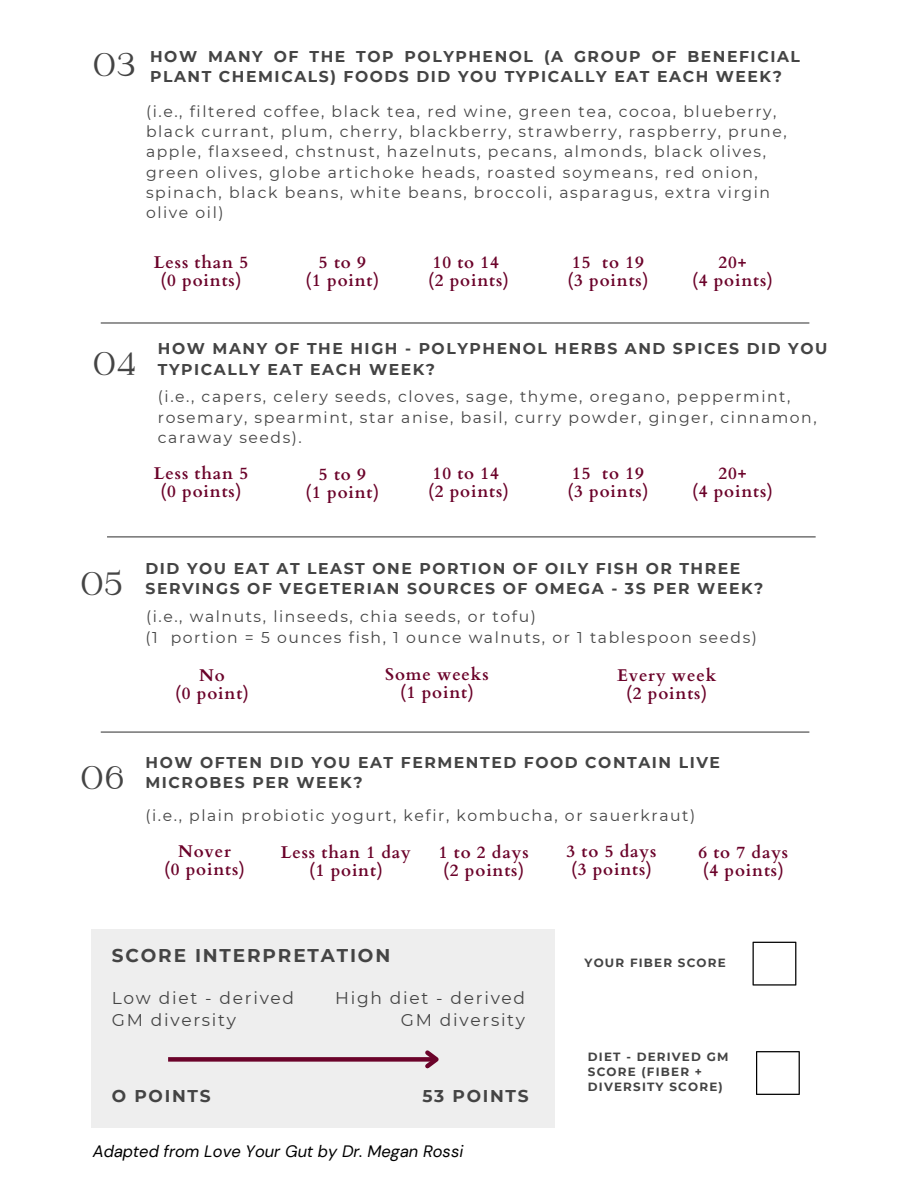
<style>
.page{position:relative;width:918px;height:1188px;background:#fff}
.page>*{position:absolute;margin:0;border:0;box-sizing:border-box;transform-origin:0 0}
.t1{font:35.7px "Catchy Mager";letter-spacing:.05em;color:#444}
.t2{font:700 18.45px "Montserrat";letter-spacing:.1em;color:#444}
.t3{font:700 17.1px/18.1px "Cardo";letter-spacing:.05em;color:#6b032a;text-align:center}
.t4{font:17.1px/21.3px "Montserrat";letter-spacing:.1em;color:#444}
.t5{font:700 17.1px "Montserrat";letter-spacing:.1em;color:#444}
.t6{font:italic 16.5px "DM Sans";color:#000}
.t7{font:15.6px/20.2px "Montserrat";letter-spacing:.1em;color:#444}
.t8{font:700 15.6px/20.2px "Montserrat";letter-spacing:.1em;color:#444}
.t9{font:700 11.85px/14.9px "Montserrat";letter-spacing:.1em;color:#444}
</style>
<div class="page">
<hr style="left:101px;top:322px;width:708px;height:2px;background:#444">
<hr style="left:107px;top:536px;width:709px;height:1px;background:#444">
<hr style="left:101px;top:732px;width:708px;height:1px;background:#444">
<svg style="left:753px;top:942px;width:43px;height:44px"></svg>
<svg style="left:756px;top:1051px;width:44px;height:44px"></svg>
<div style="left:92px;top:929px;width:463px;height:199px;background:#eee"></div>
<div style="left:168px;top:1057px;width:268px;height:5px;background:#6b032a"></div>
<svg style="left:421px;top:1050px;width:18px;height:19px"></svg>
<p class="t1" style="left:93px;top:48px;width:44px">03</p>
<h4 class="t8" style="left:150px;top:46px;width:651px">HOW MANY OF THE TOP POLYPHENOL (A GROUP OF BENEFICIAL<br>PLANT CHEMICALS) FOODS DID YOU TYPICALLY EAT EACH WEEK?</h4>
<h2 class="t7" style="left:146px;top:101px;width:642px">(i.e., filtered coffee, black tea, red wine, green tea, cocoa, blueberry, black currant, plum, cherry, blackberry, strawberry, raspberry, prune, apple, flaxseed, chstnust, hazelnuts, pecans, almonds, black olives, green olives, globe artichoke heads, roasted soymeans, red onion, spinach, black beans, white beans, broccoli, asparagus, extra virgin olive oil)</h2>
<h2 class="t3" style="left:154px;top:253px;width:96px">Less than 5 (0 points)</h2>
<h2 class="t3" style="left:306px;top:254px;width:75px">5to9<br>(1 point)</h2>
<h2 class="t3" style="left:428px;top:253px;width:82px;text-align:left">10 to 14 (2 points)</h2>
<p class="t3" style="left:568px;top:253px;width:82px;text-align:left">15 to 19 (3 points)</p>
<h4 class="t3" style="left:692px;top:253px;width:82px">20+<br>(4 points)</h4>
<h5 class="t1" style="left:93px;top:347px;width:44px">04</h5>
<h2 class="t8" style="left:158px;top:339px;width:671px">HOW MANY OF THE HIGH - POLYPHENOL HERBS AND SPICES DID YOU<br>TYPICALLY EAT EACH WEEK?</h2>
<h2 class="t7" style="left:158px;top:387px;width:660px">(i.e., capers, celery seeds, cloves, sage, thyme, oregano, peppermint, rosemary, spearmint, star anise, basil, curry powder, ginger, cinnamon, caraway seeds).</h2>
<h5 class="t3" style="left:154px;top:465px;width:96px">Less than 5 (0 points)</h5>
<h2 class="t3" style="left:306px;top:465px;width:75px">5to9<br>(1 point)</h2>
<h2 class="t3" style="left:428px;top:465px;width:82px;text-align:left">10 to 14 (2 points)</h2>
<h2 class="t3" style="left:568px;top:465px;width:82px;text-align:left">15 to 19 (3 points)</h2>
<h2 class="t3" style="left:692px;top:465px;width:82px">20+<br>(4 points)</h2>
<p class="t1" style="left:80px;top:567px;width:43px">05</p>
<h4 class="t8" style="left:145px;top:558px;width:619px">DID YOU EAT AT LEAST ONE PORTION OF OILY FISH OR THREE<br>SERVINGS OF VEGETERIAN SOURCES OF OMEGA - 3S PER WEEK?</h4>
<h5 class="t7" style="left:146px;top:606px;width:391px">(i.e., walnuts, linseeds, chia seeds, or tofu)</h5>
<h2 class="t7" style="left:145px;top:627px;width:613px">(1 portion = 5 ounces fish, 1 ounce walnuts, or 1 tablespoon seeds)</h2>
<h2 class="t3" style="left:175px;top:667px;width:75px">No<br>(0 point)</h2>
<h2 class="t3" style="left:385px;top:666px;width:105px">Some weeks (1 point)</h2>
<h2 class="t3" style="left:617px;top:667px;width:101px">Every week (2 points)</h2>
<h5 class="t1" style="left:80px;top:761px;width:45px">06</h5>
<h2 class="t8" style="left:145px;top:752px;width:576px">HOW OFTEN DID YOU EAT FERMENTED FOOD CONTAIN LIVE<br>MICROBES PER WEEK?</h2>
<h2 class="t7" style="left:145px;top:805px;width:551px">(i.e., plain probiotic yogurt, kefir, kombucha, or sauerkraut)</h2>
<h2 class="t3" style="left:164px;top:843px;width:82px">Nover<br>(0 points)</h2>
<h2 class="t3" style="left:281px;top:843px;width:132px">Less than 1 day (1 point)</h2>
<p class="t3" style="left:439px;top:843px;width:91px;text-align:left">1 to 2 days (2 points)</p>
<h4 class="t3" style="left:567px;top:843px;width:91px;text-align:left">3 to 5 days (3 points)</h4>
<h5 class="t3" style="left:698px;top:843px;width:91px;text-align:left">6 to 7 days (4 points)</h5>
<h3 class="t2" style="left:112px;top:945px;width:280px">SCORE INTERPRETATION</h3>
<h1 class="t4" style="left:112px;top:988px;width:184px">Low diet - derived<br>GM diversity</h1>
<h1 class="t4" style="left:335px;top:988px;width:191px;text-align:right">High diet - derived<br>GM diversity</h1>
<p class="t5" style="left:112px;top:1086px;width:100px">O POINTS</p>
<p class="t5" style="left:422px;top:1086px;width:108px">53 POINTS</p>
<h5 class="t6" style="left:93px;top:1141px;width:372px">Adapted from Love Your Gut by Dr. Megan Rossi</h5>
<h1 class="t9" style="left:584px;top:955px;width:143px">YOUR FIBER SCORE</h1>
<h3 class="t9" style="left:588px;top:1050px;width:142px">DIET - DERIVED GM<br>SCORE (FIBER +<br>DIVERSITY SCORE)</h3>
</div>
